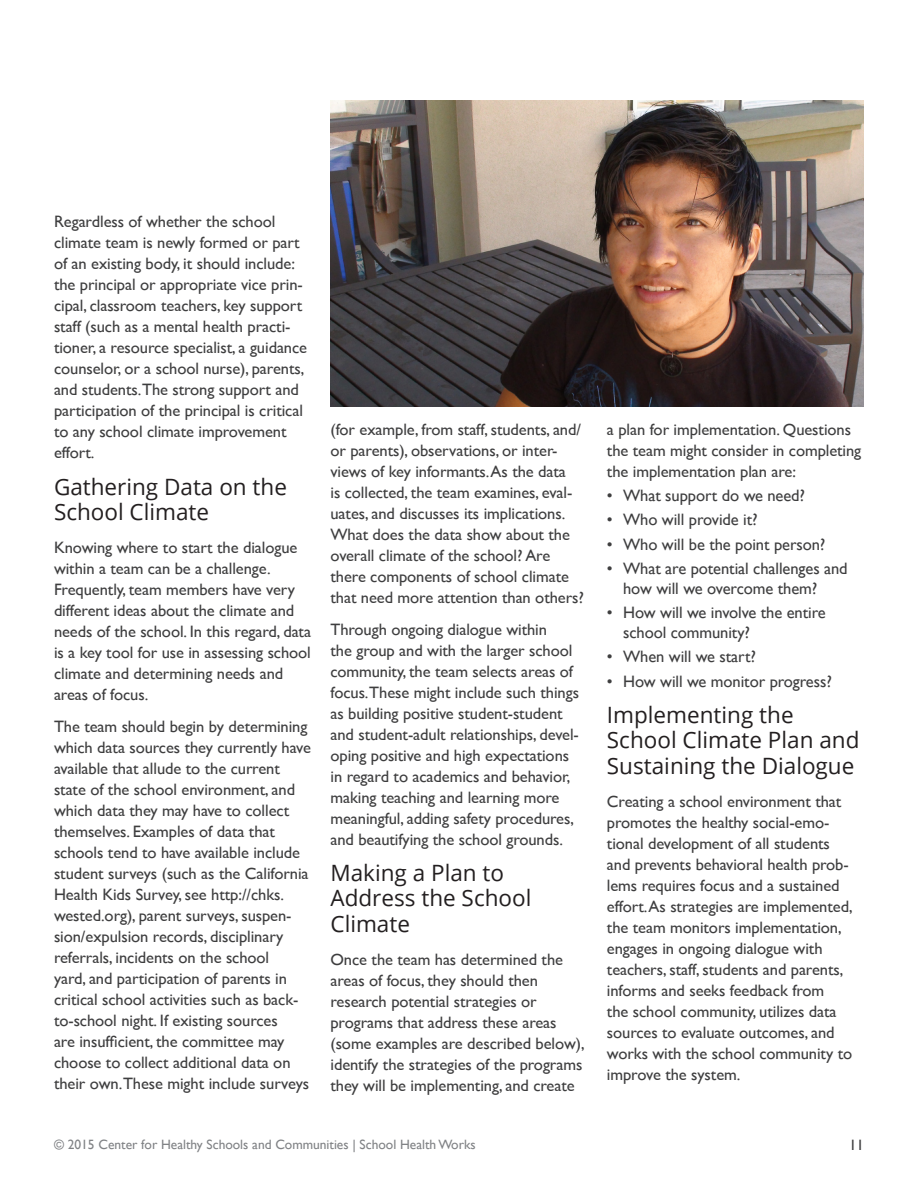
<style>
.page{position:relative;width:918px;height:1188px;background:#fff}
.page>*{position:absolute;margin:0;border:0;box-sizing:border-box;transform-origin:0 0}
.Heading_Medium{font:22.5px/25.5px "Open Sans";color:#231f20}
.t1{font:16.5px/21px "Gill Sans";letter-spacing:-.005em;color:#3e3e3f}
.t2{font:16.5px/19.8px "Gill Sans";letter-spacing:-.005em;color:#3e3e3f}
.t3{font:15px "Gill Sans";color:#3e3e3f}
.t4{font:13.5px "Gill Sans";color:#808285}
</style>
<div class="page">
<img style="left:330px;top:100px;width:534px;height:306px">
<p class="t1" style="left:54px;top:211px;width:255px">Regardless of whether the school climate team is newly formed or part of an existing body, it should include: the principal or appropriate vice prin&shy;cipal, classroom teachers, key support staff (such as a mental health practi&shy;tioner, a resource specialist, a guidance counselor, or a school nurse), parents, and students.The strong support and participation of the principal is critical to any school climate improvement effort.</p>
<p class="Heading_Medium" style="left:54px;top:473px;width:234px">Gathering Data on the<br>School Climate</p>
<p class="t1" style="left:54px;top:537px;width:259px">Knowing where to start the dialogue within a team can be a challenge.<br>Frequently, team members have very different ideas about the climate and needs of the school. In this regard, data is a key tool for use in assessing school climate and determining needs and areas of focus.</p>
<p class="t1" style="left:54px;top:716px;width:258px">The team should begin by determining which data sources they currently have available that allude to the current state of the school environment, and which data they may have to collect themselves. Examples of data that schools tend to have available include student surveys (such as the California Health Kids Survey, see http://chks. wested.org), parent surveys, suspen&shy;sion/expulsion records, disciplinary referrals, incidents on the school<br>yard, and participation of parents in critical school activities such as back&shy;to-school night. If existing sources<br>are insufficient, the committee may choose to collect additional data on their own.These might include surveys</p>
<p class="t1" style="left:330px;top:419px;width:255px">(for example, from staff, students, and/ or parents), observations, or inter&shy;views of key informants. As the data<br>is collected, the team examines, eval&shy;uates, and discusses its implications.<br>What does the data show about the overall climate of the school? Are there components of school climate that need more attention than others?</p>
<p class="t1" style="left:330px;top:618px;width:250px">Through ongoing dialogue within<br>the group and with the larger school community, the team selects areas of focus.These might include such things as building positive student-student and student-adult relationships, devel&shy;oping positive and high expectations in regard to academics and behavior, making teaching and learning more meaningful, adding safety procedures, and beautifying the school grounds.</p>
<p class="Heading_Medium" style="left:330px;top:859px;width:202px">Making a Plan to<br>Address the School<br>Climate</p>
<p class="t1" style="left:330px;top:949px;width:256px">Once the team has determined the areas of focus, they should then research potential strategies or programs that address these areas (some examples are described below), identify the strategies of the programs they will be implementing, and create</p>
<p class="t1" style="left:607px;top:419px;width:256px">a plan for implementation. Questions the team might consider in completing the implementation plan are:</p>
<p class="t2" style="left:607px;top:486px;width:200px">• What support do we need?</p>
<p class="t2" style="left:607px;top:510px;width:152px">• Who will provide it?</p>
<p class="t2" style="left:607px;top:535px;width:220px">• Who will be the point person?</p>
<p class="t2" style="left:623px;top:559px;width:226px;text-indent:-16px">• What are potential challenges and how will we overcome them?</p>
<p class="t2" style="left:623px;top:603px;width:204px;text-indent:-16px">• How will we involve the entire school community?</p>
<p class="t2" style="left:607px;top:647px;width:150px">• When will we start?</p>
<p class="t2" style="left:607px;top:671px;width:226px">• How will we monitor progress?</p>
<p class="Heading_Medium" style="left:607px;top:701px;width:254px">Implementing the<br>School Climate Plan and<br>Sustaining the Dialogue</p>
<p class="t1" style="left:607px;top:791px;width:247px">Creating a school environment that promotes the healthy social-emo&shy;tional development of all students and prevents behavioral health prob&shy;lems requires focus and a sustained effort. As strategies are implemented, the team monitors implementation, engages in ongoing dialogue with teachers, staff, students and parents, informs and seeks feedback from<br>the school community, utilizes data sources to evaluate outcomes, and works with the school community to improve the system.</p>
<p class="t4" style="left:54px;top:1136px;width:423px">© 2015 Center for Healthy Schools and Communities | School Health Works</p>
<p class="t3" style="left:849px;top:1136px;width:16px">11</p>
</div>
